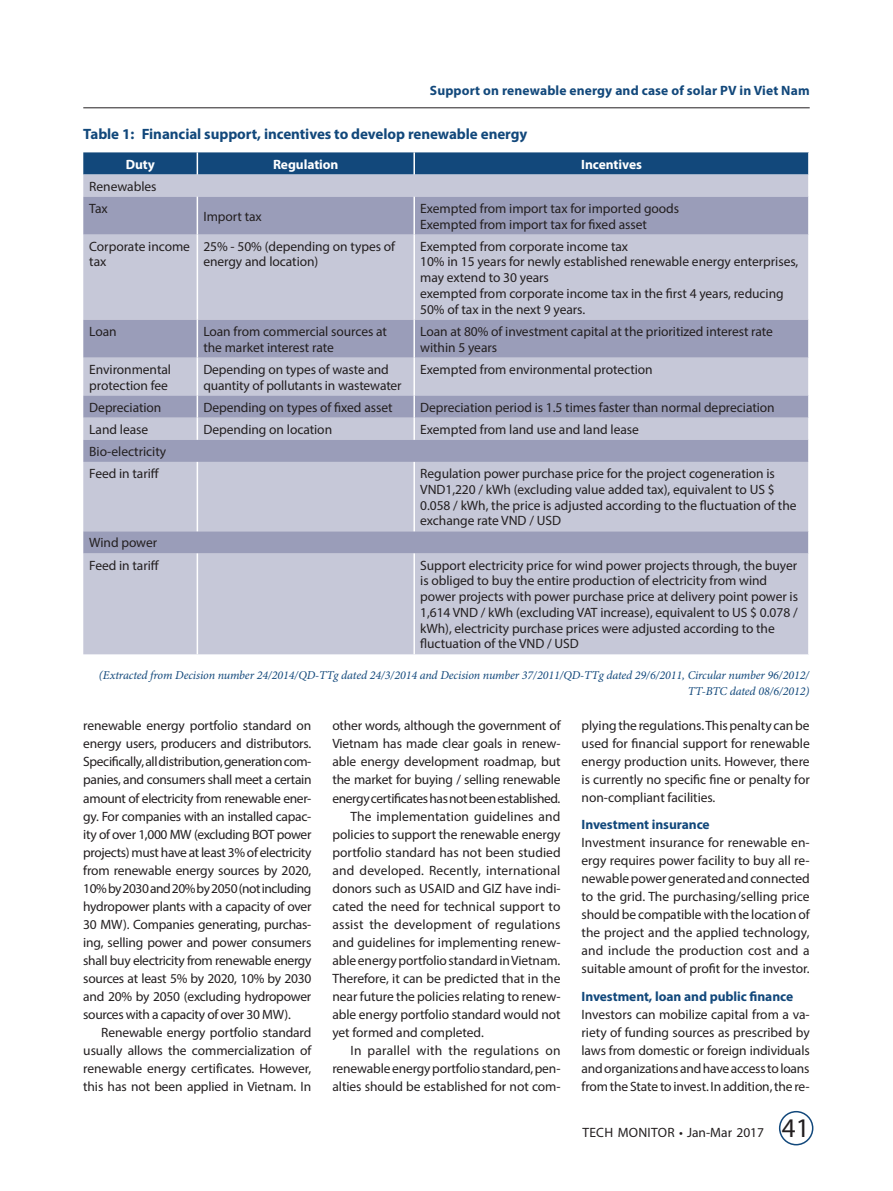
<style>
.page{position:relative;width:893px;height:1191px;background:#fff}
.page>*{position:absolute;margin:0;border:0;box-sizing:border-box;transform-origin:0 0}
.TT{font:700 15px "Myriad Pro";letter-spacing:-.005em;color:#12487b}
.Tbl_Tx{font:13.5px/15.8px "Myriad Pro";letter-spacing:-.005em;color:#231f20}
.BT{font:13.5px/18px "Myriad Pro";letter-spacing:-.015em;color:#231f20;text-align:justify}
.BT1{font:13.5px/18px "Myriad Pro";letter-spacing:-.005em;color:#231f20;text-align:justify}
.t1{font:700 13.5px "Myriad Pro";letter-spacing:-.005em;color:#12487b}
.RFH{font:13.5px "Myriad Pro";letter-spacing:.015em;color:#231f20}
.Tbl_Tx-2{font:700 13.5px "Myriad Pro";letter-spacing:-.005em;color:#fff}
.Tbl_Source{font:italic 12px/15.8px "Minion Pro";letter-spacing:-.01em;color:#12487b;text-align:right}
.s1{font-size:27px}
</style>
<div class="page">
<hr style="left:83px;top:107px;width:726px;height:1px;background:#231f20">
<div style="left:778px;top:1111px;width:35px;height:34px;border:2px solid #12487b;border-radius:50%"></div>
<div style="left:83px;top:553px;width:725px;height:101px;background:#c6c8d8"></div>
<svg style="left:83px;top:197px;width:725px;height:356px;background:#b4b7cb"></svg>
<svg style="left:83px;top:152px;width:726px;height:45px;background:#6f8aab"></svg>
<hr style="left:196px;top:197px;width:2px;height:37px;background:#fff">
<hr style="left:413px;top:197px;width:2px;height:37px;background:#fff">
<hr style="left:196px;top:234px;width:2px;height:86px;background:#fff">
<hr style="left:413px;top:234px;width:2px;height:86px;background:#fff">
<hr style="left:196px;top:320px;width:2px;height:37px;background:#fff">
<hr style="left:413px;top:320px;width:2px;height:37px;background:#fff">
<hr style="left:196px;top:357px;width:2px;height:38px;background:#fff">
<hr style="left:413px;top:357px;width:2px;height:38px;background:#fff">
<hr style="left:196px;top:395px;width:2px;height:22px;background:#fff">
<hr style="left:413px;top:395px;width:2px;height:22px;background:#fff">
<hr style="left:196px;top:417px;width:2px;height:23px;background:#fff">
<hr style="left:413px;top:417px;width:2px;height:23px;background:#fff">
<svg style="left:808px;top:395px;width:1px;height:67px"></svg>
<hr style="left:196px;top:462px;width:2px;height:69px;background:#fff">
<hr style="left:413px;top:462px;width:2px;height:69px;background:#fff">
<svg style="left:808px;top:531px;width:1px;height:22px"></svg>
<hr style="left:196px;top:553px;width:2px;height:101px;background:#fff">
<hr style="left:413px;top:553px;width:2px;height:101px;background:#fff">
<p class="t1" style="left:430px;top:81px;width:381px">Support on renewable energy and case of solar PV in Viet Nam</p>
<p class="TT" style="left:83px;top:124px;width:445px">Table 1: Financial support, incentives to develop renewable energy</p>
<p class="Tbl_Tx-2" style="left:126px;top:155px;width:31px">Duty</p>
<p class="Tbl_Tx-2" style="left:273px;top:155px;width:67px">Regulation</p>
<p class="Tbl_Tx-2" style="left:581px;top:155px;width:62px">Incentives</p>
<p class="Tbl_Tx" style="left:89px;top:178px;width:69px">Renewables</p>
<p class="Tbl_Tx" style="left:89px;top:200px;width:20px">Tax</p>
<p class="Tbl_Tx" style="left:203px;top:208px;width:60px">Import tax</p>
<p class="Tbl_Tx" style="left:420px;top:200px;width:260px">Exempted from import tax for imported goods</p>
<p class="Tbl_Tx" style="left:420px;top:216px;width:228px">Exempted from import tax for fixed asset</p>
<p class="Tbl_Tx" style="left:89px;top:238px;width:102px">Corporate income tax</p>
<p class="Tbl_Tx" style="left:203px;top:238px;width:193px">25% - 50% (depending on types of energy and location)</p>
<p class="Tbl_Tx" style="left:420px;top:238px;width:209px">Exempted from corporate income tax</p>
<p class="Tbl_Tx" style="left:420px;top:254px;width:379px">10% in 15 years for newly established renewable energy enterprises, may extend to 30 years</p>
<p class="Tbl_Tx" style="left:420px;top:285px;width:365px">exempted from corporate income tax in the first 4 years, reducing<br>50% of tax in the next 9 years.</p>
<p class="Tbl_Tx" style="left:89px;top:323px;width:29px">Loan</p>
<p class="Tbl_Tx" style="left:203px;top:323px;width:185px">Loan from commercial sources at the market interest rate</p>
<p class="Tbl_Tx" style="left:420px;top:323px;width:354px">Loan at 80% of investment capital at the prioritized interest rate within 5 years</p>
<p class="Tbl_Tx" style="left:89px;top:361px;width:83px">Environmental protection fee</p>
<p class="Tbl_Tx" style="left:203px;top:361px;width:200px">Depending on types of waste and quantity of pollutants in wastewater</p>
<p class="Tbl_Tx" style="left:420px;top:361px;width:234px">Exempted from environmental protection</p>
<p class="Tbl_Tx" style="left:89px;top:399px;width:74px">Depreciation</p>
<p class="Tbl_Tx" style="left:203px;top:399px;width:191px">Depending on types of fixed asset</p>
<p class="Tbl_Tx" style="left:420px;top:399px;width:356px">Depreciation period is 1.5 times faster than normal depreciation</p>
<p class="Tbl_Tx" style="left:89px;top:421px;width:60px">Land lease</p>
<p class="Tbl_Tx" style="left:203px;top:421px;width:130px">Depending on location</p>
<p class="Tbl_Tx" style="left:420px;top:421px;width:220px">Exempted from land use and land lease</p>
<p class="Tbl_Tx" style="left:89px;top:443px;width:78px">Bio-electricity</p>
<p class="Tbl_Tx" style="left:89px;top:465px;width:72px">Feed in tariff</p>
<p class="Tbl_Tx" style="left:420px;top:465px;width:378px">Regulation power purchase price for the project cogeneration is VND1,220 / kWh (excluding value added tax), equivalent to US $ 0.058 / kWh, the price is adjusted according to the fluctuation of the exchange rate VND / USD</p>
<p class="Tbl_Tx" style="left:89px;top:535px;width:69px">Wind power</p>
<p class="Tbl_Tx" style="left:89px;top:557px;width:72px">Feed in tariff</p>
<p class="Tbl_Tx" style="left:420px;top:557px;width:379px">Support electricity price for wind power projects through, the buyer is obliged to buy the entire production of electricity from wind power projects with power purchase price at delivery point power is 1,614 VND / kWh (excluding VAT increase), equivalent to US $ 0.078 / kWh), electricity purchase prices were adjusted according to the fluctuation of the VND / USD</p>
<p class="Tbl_Source" style="left:99px;top:667px;width:712px">(Extracted from Decision number 24/2014/QD-TTg dated 24/3/2014 and Decision number 37/2011/QD-TTg dated 29/6/2011, Circular number 96/2012/<br>TT-BTC dated 08/6/2012)</p>
<p class="BT" style="left:83px;top:716px;width:230px">renewable energy portfolio standard on energy users, producers and distributors.<br>Specifically, all distribution, generation com&shy;panies, and consumers shall meet a certain amount of electricity from renewable ener&shy;gy. For companies with an installed capac&shy;ity of over 1,000 MW (excluding BOT power projects) must have at least 3% of electricity from renewable energy sources by 2020, 10% by 2030 and 20% by 2050 (not including hydropower plants with a capacity of over 30 MW). Companies generating, purchas&shy;ing, selling power and power consumers shall buy electricity from renewable energy sources at least 5% by 2020, 10% by 2030 and 20% by 2050 (excluding hydropower sources with a capacity of over 30 MW).</p>
<p class="BT1" style="left:83px;top:1023px;width:230px;text-indent:18px">Renewable energy portfolio standard usually allows the commercialization of renewable energy certificates. However, this has not been applied in Vietnam. In</p>
<p class="BT1" style="left:332px;top:716px;width:230px">other words, although the government of Vietnam has made clear goals in renew&shy;able energy development roadmap, but the market for buying / selling renewable energy certificates has not been established.</p>
<p class="BT1" style="left:332px;top:806px;width:230px;text-indent:18px">The implementation guidelines and policies to support the renewable energy portfolio standard has not been studied and developed. Recently, international donors such as USAID and GIZ have indi&shy;cated the need for technical support to assist the development of regulations and guidelines for implementing renew&shy;able energy portfolio standard in Vietnam.<br>Therefore, it can be predicted that in the near future the policies relating to renew&shy;able energy portfolio standard would not yet formed and completed.</p>
<p class="BT1" style="left:332px;top:1041px;width:230px;text-indent:18px">In parallel with the regulations on renewable energy portfolio standard, pen&shy;alties should be established for not com-</p>
<p class="BT1" style="left:581px;top:716px;width:230px">plying the regulations. This penalty can be used for financial support for renewable energy production units. However, there is currently no specific fine or penalty for non-compliant facilities.</p>
<h2 class="t1" style="left:581px;top:816px;width:130px">Investment insurance</h2>
<p class="BT" style="left:581px;top:833px;width:230px">Investment insurance for renewable en&shy;ergy requires power facility to buy all re&shy;newable power generated and connected to the grid. The purchasing/selling price should be compatible with the location of the project and the applied technology, and include the production cost and a suitable amount of profit for the investor.</p>
<h2 class="t1" style="left:581px;top:987px;width:213px">Investment, loan and public finance</h2>
<p class="BT" style="left:581px;top:1004px;width:230px">Investors can mobilize capital from a va&shy;riety of funding sources as prescribed by laws from domestic or foreign individuals and organizations and have access to loans from the State to invest. In addition, the re-</p>
<p class="RFH" style="left:582px;top:1124px;width:229px">TECH MONITOR • Jan-Mar 2017 <span class="s1">41</span></p>
</div>
